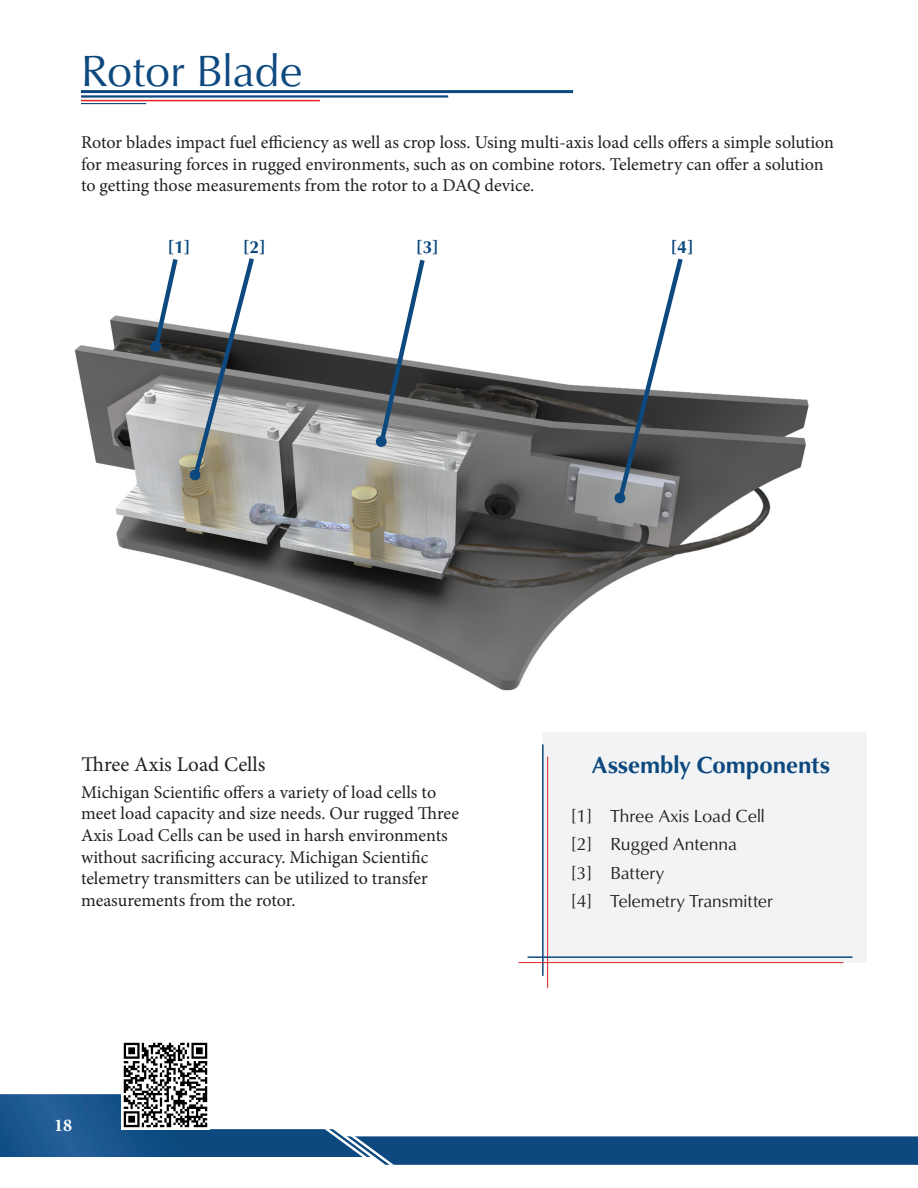
<style>
.page{position:relative;width:918px;height:1188px;background:#fff}
.page>*{position:absolute;margin:0;border:0;box-sizing:border-box;transform-origin:0 0}
.Application{font:45px "Classico URW";color:#0d497f}
.Diagram{font:700 24px "Classico URW";color:#0d497f}
.t1{font:21px "Minion Pro";color:#231f20}
.t2{font:18px/21.6px "Minion Pro";color:#231f20}
.t3{font:18px "Classico URW";color:#231f20}
.Dia_Def{font:700 18px "Classico URW";color:#0d497f}
.t4{font:700 18px "Minion Pro";color:#fff}
</style>
<div class="page">
<svg style="left:0;top:1094px;width:918px;height:71px"></svg>
<hr style="left:81px;top:90px;width:492px;height:3px;background:#0d497f">
<hr style="left:81px;top:95px;width:367px;height:3px;background:#0d497f">
<hr style="left:81px;top:100px;width:239px;height:1px;background:#e42125">
<hr style="left:81px;top:103px;width:65px;height:1px;background:#0d497f">
<img style="left:74px;top:315px;width:735px;height:376px">
<img style="left:122px;top:1042px;width:87px;height:87px">
<svg style="left:189px;top:258px;width:68px;height:223px"></svg>
<svg style="left:150px;top:259px;width:31px;height:93px"></svg>
<svg style="left:375px;top:259px;width:53px;height:189px"></svg>
<svg style="left:614px;top:258px;width:72px;height:246px"></svg>
<div style="left:543px;top:732px;width:324px;height:231px;background:#f2f3f4"></div>
<hr style="left:542px;top:744px;width:2px;height:232px;background:#0d497f">
<hr style="left:547px;top:757px;width:1px;height:231px;background:#e42125">
<hr style="left:518px;top:962px;width:325px;height:1px;background:#e42125">
<hr style="left:528px;top:956px;width:325px;height:2px;background:#0d497f">
<p class="Application" style="left:81px;top:38px;width:223px">Rotor Blade</p>
<p class="t2" style="left:81px;top:132px;width:754px">Rotor blades impact fuel efficiency as well as crop loss. Using multi-axis load cells offers a simple solution for measuring forces in rugged environments, such as on combine rotors. Telemetry can offer a solution to getting those measurements from the rotor to a DAQ device.</p>
<p class="Dia_Def" style="left:168px;top:233px;width:24px">[1]</p>
<p class="Dia_Def" style="left:243px;top:233px;width:24px">[2]</p>
<p class="Dia_Def" style="left:416px;top:233px;width:24px">[3]</p>
<p class="Dia_Def" style="left:671px;top:233px;width:24px">[4]</p>
<p class="t1" style="left:82px;top:750px;width:185px">Three Axis Load Cells</p>
<p class="t2" style="left:81px;top:781px;width:379px">Michigan Scientific offers a variety of load cells to meet load capacity and size needs. Our rugged Three Axis Load Cells can be used in harsh environments without sacrificing accuracy. Michigan Scientific telemetry transmitters can be utilized to transfer measurements from the rotor.</p>
<p class="t4" style="left:54px;top:1112px;width:19px">18</p>
<p class="Diagram" style="left:592px;top:747px;width:240px">Assembly Components</p>
<p class="t3" style="left:571px;top:802px;width:196px">[1] Three Axis Load Cell</p>
<p class="t3" style="left:571px;top:831px;width:168px">[2] Rugged Antenna</p>
<p class="t3" style="left:571px;top:859px;width:95px">[3] Battery</p>
<p class="t3" style="left:571px;top:888px;width:204px">[4] Telemetry Transmitter</p>
</div>
